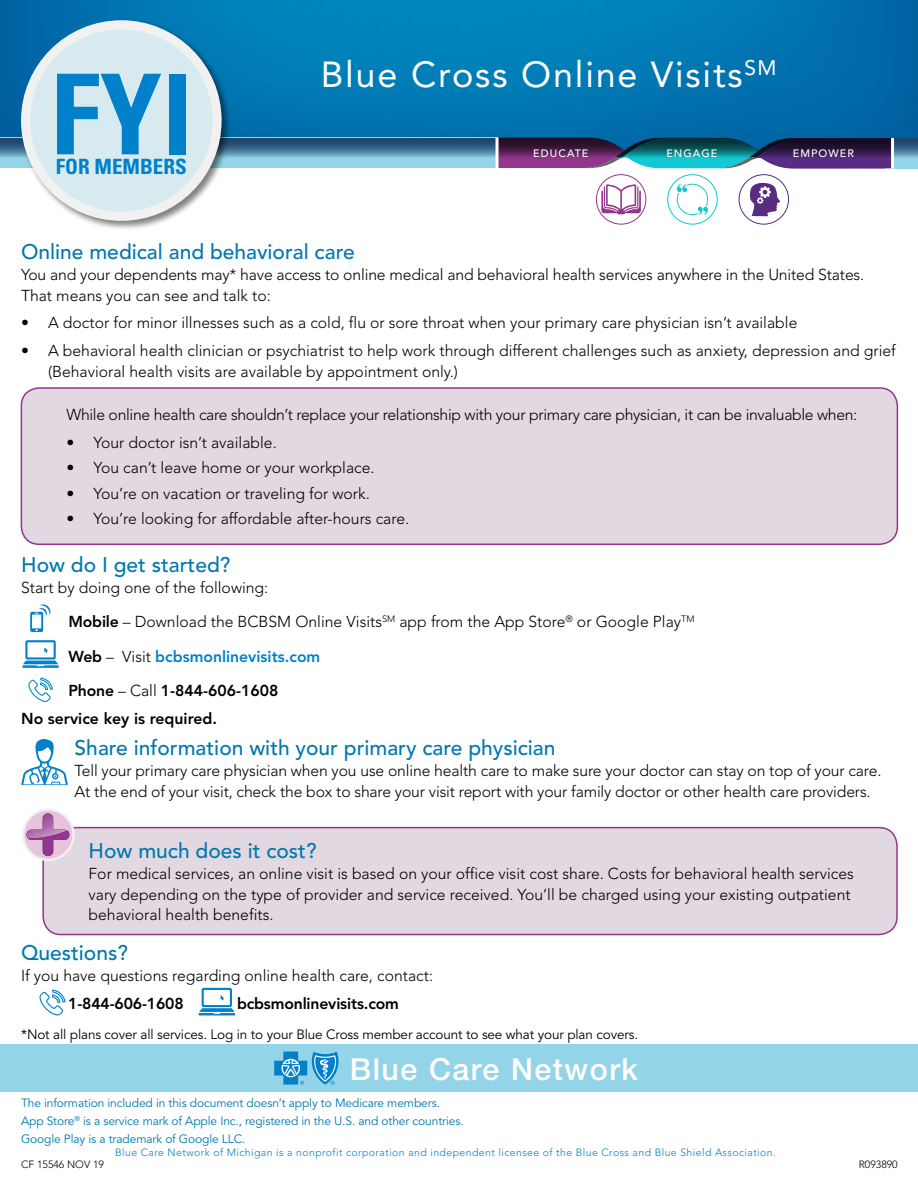
<style>
.page{position:relative;width:918px;height:1188px;background:#fff}
.page>*{position:absolute;margin:0;border:0;box-sizing:border-box;transform-origin:0 0}
.t1{font:700 condensed 111.6px "Univers";color:#0081c9}
.t2{font:36px "Avenir LT Std";letter-spacing:.05em;color:#fff}
.t3{font:500 30.45px "Helvetica Neue LT Std";letter-spacing:.05em;color:#fff}
.t4{font:500 21px "Avenir LT Std";color:#0078ae}
.t5{font:700 condensed 21px "Univers";color:#0081c9}
.t6{font:300 15.75px/21px "Avenir LT Std";color:#000}
.t7{font:300 15.75px "Avenir LT Std";letter-spacing:-.02em;color:#000}
.t8{font:800 15.75px "Avenir LT Std";letter-spacing:-.01em;color:#000}
.t9{font:13.5px "Avenir LT Std";letter-spacing:-.01em;color:#000}
.t10{font:12px/17.9px "Avenir LT Std";letter-spacing:-.01em;color:#0078ae}
.t11{font:500 10.65px "Avenir LT Std";letter-spacing:.1em;color:#fff}
.t12{font:300 10.5px "Avenir LT Std";letter-spacing:.04em;color:#0081c9}
.t13{font:300 10.5px "Avenir LT Std";color:#000}
.s1{font-weight:800}
.s2{font-weight:800;color:#0081c9}
</style>
<div class="page">
<div style="left:21px;top:388px;width:876px;height:156px;background:#e1d8e2;border-radius:18px"></div>
<div style="left:21px;top:387px;width:877px;height:158px;border:2px solid #92368d;border-radius:18px"></div>
<img style="left:0;top:0;width:918px;height:138px">
<div style="left:739px;top:174px;width:50px;height:50px;border:1px solid #572c82;border-radius:50%"></div>
<svg style="left:750px;top:183px;width:30px;height:33px"></svg>
<div style="left:667px;top:174px;width:51px;height:50px;border:1px solid #12c9d3;border-radius:50%"></div>
<svg style="left:677px;top:184px;width:31px;height:31px"></svg>
<div style="left:596px;top:174px;width:50px;height:50px;border:1px solid #92368d;border-radius:50%"></div>
<svg style="left:601px;top:184px;width:40px;height:30px"></svg>
<div style="left:0;top:138px;width:498px;height:30px;background:#93d4e9"></div>
<svg style="left:0;top:138px;width:496px;height:20px;background:#437393"></svg>
<svg style="left:499px;top:138px;width:392px;height:30px;background:#3d4971"></svg>
<div style="left:893px;top:138px;width:25px;height:30px;background:#93d4e9"></div>
<svg style="left:894px;top:138px;width:24px;height:20px"></svg>
<hr style="left:496px;top:138px;width:3px;height:30px;background:#fff">
<hr style="left:891px;top:138px;width:3px;height:31px;background:#fff">
<div style="left:0;top:1044px;width:918px;height:48px;background:#93d4e9"></div>
<svg style="left:274px;top:1052px;width:65px;height:33px"></svg>
<div style="left:19px;top:18px;width:213px;height:213px;background:#000;opacity:.5"></div>
<div style="left:21px;top:20px;width:201px;height:201px;background:#f1f1f2;border-radius:50%"></div>
<div style="left:30px;top:29px;width:183px;height:183px;background:#d6eaf0;border-radius:50%"></div>
<svg style="left:22px;top:640px;width:37px;height:28px"></svg>
<svg style="left:30px;top:604px;width:21px;height:28px"></svg>
<svg style="left:28px;top:677px;width:25px;height:25px"></svg>
<svg style="left:21px;top:739px;width:47px;height:46px"></svg>
<div style="left:43px;top:828px;width:854px;height:107px;background:#e1d8e2;border-radius:18px"></div>
<div style="left:42px;top:827px;width:856px;height:108px;border:2px solid #92368d;border-radius:18px"></div>
<div style="left:22px;top:808px;width:53px;height:53px;background:#f1f1f2;border-radius:50%"></div>
<div style="left:24px;top:811px;width:48px;height:48px;background:#e9c3dc;border-radius:50%"></div>
<svg style="left:26px;top:813px;width:44px;height:43px"></svg>
<svg style="left:198px;top:988px;width:37px;height:27px"></svg>
<svg style="left:39px;top:989px;width:27px;height:26px"></svg>
<h1 class="t1" style="left:50px;top:46px;width:144px">FYI</h1>
<h3 class="t5" style="left:56px;top:154px;width:132px">FOR MEMBERS</h3>
<h2 class="t2" style="left:321px;top:54px;width:457px">Blue Cross Online Visits<sup>SM</sup></h2>
<p class="t11" style="left:533px;top:148px;width:57px">EDUCATE</p>
<p class="t11" style="left:666px;top:148px;width:53px">ENGAGE</p>
<p class="t11" style="left:793px;top:148px;width:63px">EMPOWER</p>
<h3 class="t4" style="left:21px;top:239px;width:335px">Online medical and behavioral care</h3>
<p class="t6" style="left:21px;top:264px;width:845px">You and your dependents may* have access to online medical and behavioral health services anywhere in the United States.<br>That means you can see and talk to:</p>
<p class="t6" style="left:21px;top:313px;width:778px">• A doctor for minor illnesses such as a cold, flu or sore throat when your primary care physician isn’t available</p>
<p class="t6" style="left:48px;top:340px;width:849px;text-indent:-27px">• A behavioral health clinician or psychiatrist to help work through different challenges such as anxiety, depression and grief (Behavioral health visits are available by appointment only.)</p>
<p class="t7" style="left:66px;top:405px;width:792px">While online health care shouldn’t replace your relationship with your primary care physician, it can be invaluable when:</p>
<p class="t6" style="left:66px;top:432px;width:212px">• Your doctor isn’t available.</p>
<p class="t6" style="left:66px;top:457px;width:310px">• You can’t leave home or your workplace.</p>
<p class="t6" style="left:66px;top:483px;width:305px">• You’re on vacation or traveling for work.</p>
<p class="t6" style="left:66px;top:508px;width:344px">• You’re looking for affordable after-hours care.</p>
<h3 class="t4" style="left:21px;top:552px;width:211px">How do I get started?</h3>
<p class="t6" style="left:68px;top:570px;width:628px;line-height:34.5px;text-indent:-47px">Start by doing one of the following:<br><span class="s1">Mobile</span> – Download the BCBSM Online Visits<sup>SM</sup> app from the App Store<sup>®</sup> or Google Play<sup>TM </sup><span class="s1">Web</span> – Visit <span class="s2">bcbsmonlinevisits.com<br></span><span class="s1">Phone</span> – Call <span class="s1">1-844-606-1608</span></p>
<p class="t8" style="left:21px;top:709px;width:198px">No service key is required.</p>
<h3 class="t4" style="left:75px;top:735px;width:482px">Share information with your primary care physician</h3>
<p class="t6" style="left:75px;top:760px;width:808px">Tell your primary care physician when you use online health care to make sure your doctor can stay on top of your care.<br>At the end of your visit, check the box to share your visit report with your family doctor or other health care providers.</p>
<h3 class="t4" style="left:89px;top:838px;width:229px">How much does it cost?</h3>
<p class="t6" style="left:89px;top:863px;width:767px">For medical services, an online visit is based on your office visit cost share. Costs for behavioral health services vary depending on the type of provider and service received. You’ll be charged using your existing outpatient behavioral health benefits.</p>
<h3 class="t4" style="left:21px;top:941px;width:108px">Questions?</h3>
<p class="t6" style="left:21px;top:965px;width:414px">If you have questions regarding online health care, contact:</p>
<p class="t8" style="left:68px;top:994px;width:117px">1-844-606-1608</p>
<p class="t8" style="left:237px;top:994px;width:163px">bcbsmonlinevisits.com</p>
<p class="t9" style="left:21px;top:1026px;width:619px">*Not all plans cover all services. Log in to your Blue Cross member account to see what your plan covers.</p>
<h3 class="t3" style="left:350px;top:1051px;width:290px">Blue Care Network</h3>
<p class="t10" style="left:21px;top:1094px;width:444px">The information included in this document doesn’t apply to Medicare members.<br>App Store<sup>®</sup> is a service mark of Apple Inc., registered in the U.S. and other countries.<br>Google Play is a trademark of Google LLC.</p>
<p class="t12" style="left:115px;top:1146px;width:662px">Blue Care Network of Michigan is a nonprofit corporation and independent licensee of the Blue Cross and Blue Shield Association.</p>
<p class="t13" style="left:21px;top:1158px;width:84px">CF 15546 NOV 19</p>
<p class="t13" style="left:859px;top:1158px;width:40px">R093890</p>
</div>
